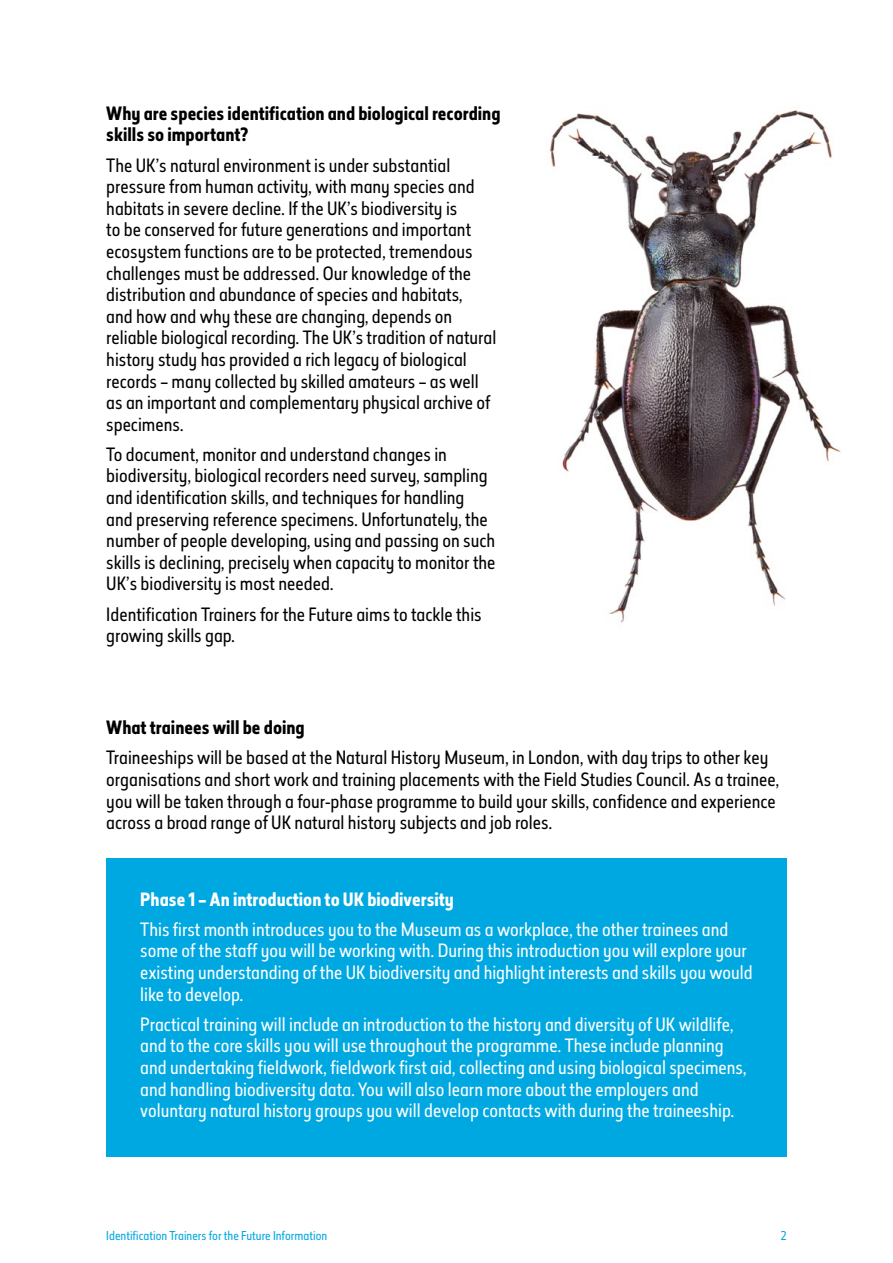
<style>
.page{position:relative;width:893px;height:1263px;background:#fff}
.page>*{position:absolute;margin:0;border:0;box-sizing:border-box;transform-origin:0 0}
.t1{font:18px/21.6px "Elysio";color:#000}
.t2{font:18px/21.6px "Elysio";color:#fff}
.t3{font:700 18px/21.6px "Elysio";color:#000}
.t4{font:700 18px "Elysio";color:#fff}
.t5{font:12px "Elysio";color:#00a8e1}
</style>
<div class="page">
<div style="left:106px;top:858px;width:681px;height:299px;background:#00a8e1"></div>
<img style="left:549px;top:110px;width:292px;height:513px">
<p class="t3" style="left:106px;top:103px;width:396px">Why are species identification and biological recording skills so important?</p>
<p class="t1" style="left:106px;top:154px;width:392px">The UK’s natural environment is under substantial pressure from human activity, with many species and habitats in severe decline. If the UK’s biodiversity is<br>to be conserved for future generations and important ecosystem functions are to be protected, tremendous challenges must be addressed. Our knowledge of the distribution and abundance of species and habitats,<br>and how and why these are changing, depends on reliable biological recording. The UK’s tradition of natural history study has provided a rich legacy of biological records – many collected by skilled amateurs – as well as an important and complementary physical archive of specimens.</p>
<p class="t1" style="left:106px;top:443px;width:391px">To document, monitor and understand changes in biodiversity, biological recorders need survey, sampling and identification skills, and techniques for handling and preserving reference specimens. Unfortunately, the number of people developing, using and passing on such skills is declining, precisely when capacity to monitor the UK’s biodiversity is most needed.</p>
<p class="t1" style="left:106px;top:603px;width:377px">Identification Trainers for the Future aims to tackle this growing skills gap.</p>
<p class="t3" style="left:106px;top:717px;width:200px">What trainees will be doing</p>
<p class="t1" style="left:106px;top:747px;width:674px">Traineeships will be based at the Natural History Museum, in London, with day trips to other key organisations and short work and training placements with the Field Studies Council. As a trainee, you will be taken through a four-phase programme to build your skills, confidence and experience across a broad range of UK natural history subjects and job roles.</p>
<p class="t4" style="left:140px;top:886px;width:315px">Phase 1 – An introduction to UK biodiversity</p>
<p class="t2" style="left:140px;top:918px;width:614px">This first month introduces you to the Museum as a workplace, the other trainees and some of the staff you will be working with. During this introduction you will explore your existing understanding of the UK biodiversity and highlight interests and skills you would like to develop.</p>
<p class="t2" style="left:140px;top:1013px;width:608px">Practical training will include an introduction to the history and diversity of UK wildlife, and to the core skills you will use throughout the programme. These include planning and undertaking fieldwork, fieldwork first aid, collecting and using biological specimens, and handling biodiversity data. You will also learn more about the employers and voluntary natural history groups you will develop contacts with during the traineeship.</p>
<p class="t5" style="left:106px;top:1227px;width:222px">Identification Trainers for the Future Information</p>
<p class="t5" style="left:780px;top:1227px;width:8px">2</p>
</div>
